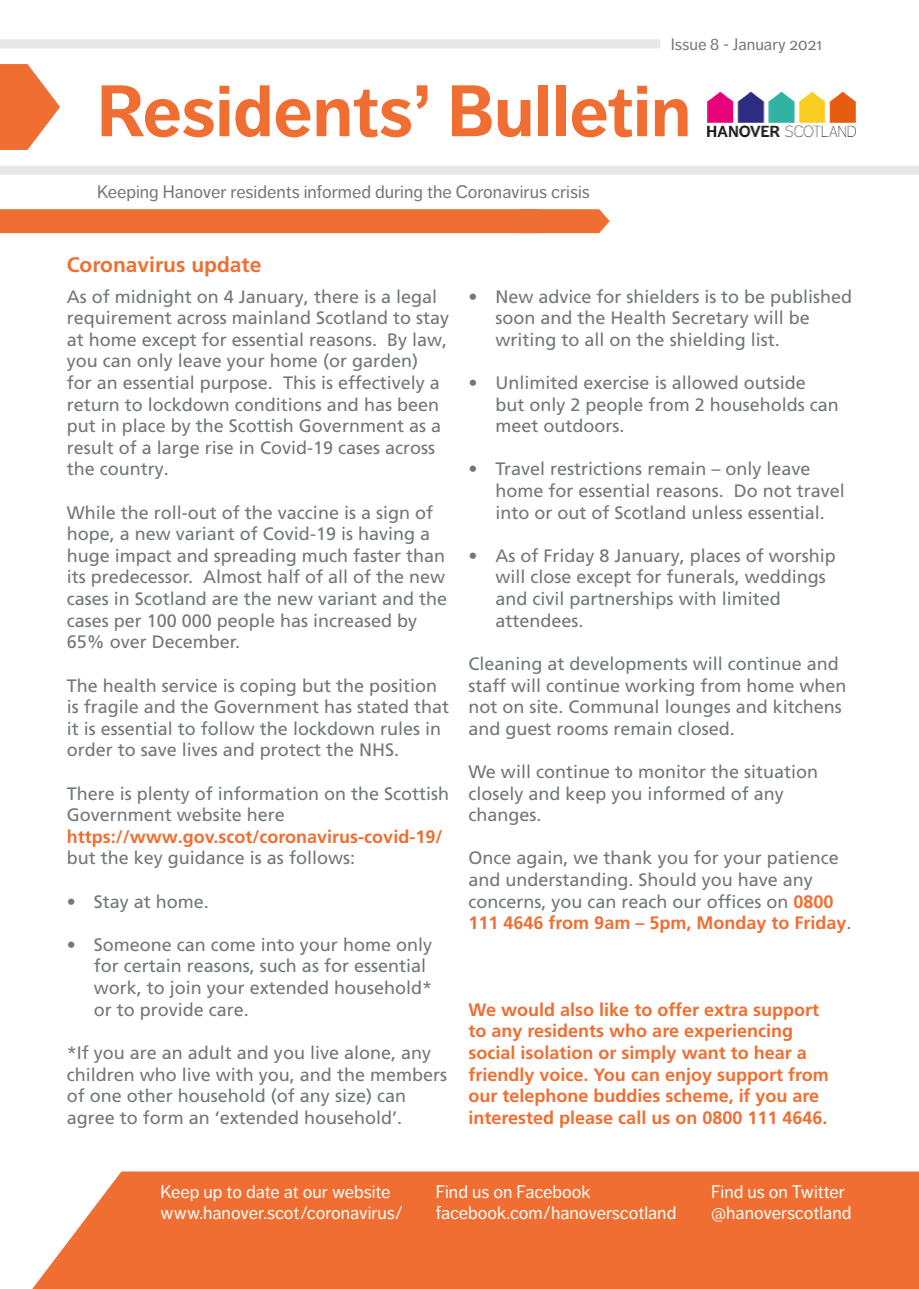
<style>
.page{position:relative;width:919px;height:1289px;background:#fff}
.page>*{position:absolute;margin:0;border:0;box-sizing:border-box;transform-origin:0 0}
.t1{font:700 72px "Dagny OT";color:#f06e31}
.t2{font:700 21px "Frutiger LT Pro";color:#f06e31}
.t3{font:18px/21.6px "Frutiger LT Pro";color:#727778}
.t4{font:700 18px/21.6px "Frutiger LT Pro";color:#f06e31}
.t5{font:18px "Dagny OT";color:#fff}
.t6{font:18px "Dagny OT";color:#727778}
.t7{font:16.5px "Dagny OT";color:#727778}
.s1{font-weight:400;color:#727778}
.s2{font-weight:700;color:#f06e31}
</style>
<div class="page">
<div style="left:33px;top:1171px;width:885px;height:117px;background:#f06e31"></div>
<div style="left:0;top:166px;width:918px;height:9px;background:#e6e7e9"></div>
<hr style="left:0;top:1288px;width:918px;height:1px;background:#e6e7e9">
<div style="left:0;top:39px;width:660px;height:9px;background:#e6e7e9"></div>
<svg style="left:0;top:64px;width:60px;height:86px"></svg>
<img style="left:707px;top:91px;width:149px;height:47px">
<div style="left:0;top:209px;width:609px;height:24px;background:#f06e31"></div>
<p class="t7" style="left:670px;top:35px;width:153px">Issue 8 - January 2021</p>
<p class="t1" style="left:97px;top:69px;width:595px">Residents’ Bulletin</p>
<p class="t6" style="left:97px;top:181px;width:494px">Keeping Hanover residents informed during the Coronavirus crisis</p>
<p class="t2" style="left:67px;top:252px;width:196px">Coronavirus update</p>
<p class="t3" style="left:67px;top:285px;width:384px">As of midnight on 4 January, there is a legal requirement across mainland Scotland to stay at home except for essential reasons. By law, you can only leave your home (or garden)<br>for an essential purpose. This is effectively a return to lockdown conditions and has been put in place by the Scottish Government as a result of a large rise in Covid-19 cases across the country.</p>
<p class="t3" style="left:67px;top:501px;width:382px">While the roll-out of the vaccine is a sign of hope, a new variant of Covid-19 is having a huge impact and spreading much faster than its predecessor. Almost half of all of the new cases in Scotland are the new variant and the cases per 100 000 people has increased by 65% over December.</p>
<p class="t3" style="left:67px;top:674px;width:384px">The health service is coping but the position is fragile and the Government has stated that it is essential to follow the lockdown rules in order to save lives and protect the NHS.</p>
<p class="t3" style="left:67px;top:782px;width:384px">There is plenty of information on the Scottish<br>Government website here</p>
<p class="t4" style="left:67px;top:825px;width:377px">https://www.gov.scot/coronavirus-covid-19/ <span class="s1">but the key guidance is as follows:</span></p>
<p class="t3" style="left:67px;top:890px;width:144px">• Stay at home.</p>
<p class="t3" style="left:94px;top:933px;width:340px;text-indent:-27px">• Someone can come into your home only for certain reasons, such as for essential work, to join your extended household* or to provide care.</p>
<p class="t3" style="left:67px;top:1041px;width:382px">*If you are an adult and you live alone, any children who live with you, and the members of one other household (of any size) can agree to form an ‘extended household’.</p>
<p class="t3" style="left:495px;top:285px;width:358px;text-indent:-27px">• New advice for shielders is to be published soon and the Health Secretary will be writing to all on the shielding list.</p>
<p class="t3" style="left:495px;top:372px;width:345px;text-indent:-27px">• Unlimited exercise is allowed outside but only 2 people from 2 households can meet outdoors.</p>
<p class="t3" style="left:495px;top:458px;width:351px;text-indent:-27px">• Travel restrictions remain – only leave home for essential reasons. Do not travel into or out of Scotland unless essential.</p>
<p class="t3" style="left:495px;top:545px;width:342px;text-indent:-27px">• As of Friday 8 January, places of worship will close except for funerals, weddings and civil partnerships with limited attendees.</p>
<p class="t3" style="left:468px;top:653px;width:379px">Cleaning at developments will continue and staff will continue working from home when not on site. Communal lounges and kitchens and guest rooms remain closed.</p>
<p class="t3" style="left:468px;top:761px;width:351px">We will continue to monitor the situation closely and keep you informed of any changes.</p>
<p class="t3" style="left:468px;top:847px;width:384px">Once again, we thank you for your patience and understanding. Should you have any concerns, you can reach our offices on <span class="s2">0800<br>111 4646 from 9am – 5pm, Monday to Friday</span>.</p>
<p class="t4" style="left:468px;top:998px;width:362px">We would also like to offer extra support to any residents who are experiencing social isolation or simply want to hear a friendly voice. You can enjoy support from our telephone buddies scheme, if you are interested please call us on 0800 111 4646.</p>
<p class="t5" style="left:160px;top:1181px;width:232px">Keep up to date at our website</p>
<p class="t5" style="left:160px;top:1202px;width:244px">www.hanover.scot/coronavirus/</p>
<p class="t5" style="left:435px;top:1181px;width:157px">Find us on Facebook</p>
<p class="t5" style="left:435px;top:1202px;width:242px">facebook.com/hanoverscotland</p>
<p class="t5" style="left:711px;top:1181px;width:135px">Find us on Twitter</p>
<p class="t5" style="left:711px;top:1202px;width:142px">@hanoverscotland</p>
</div>
